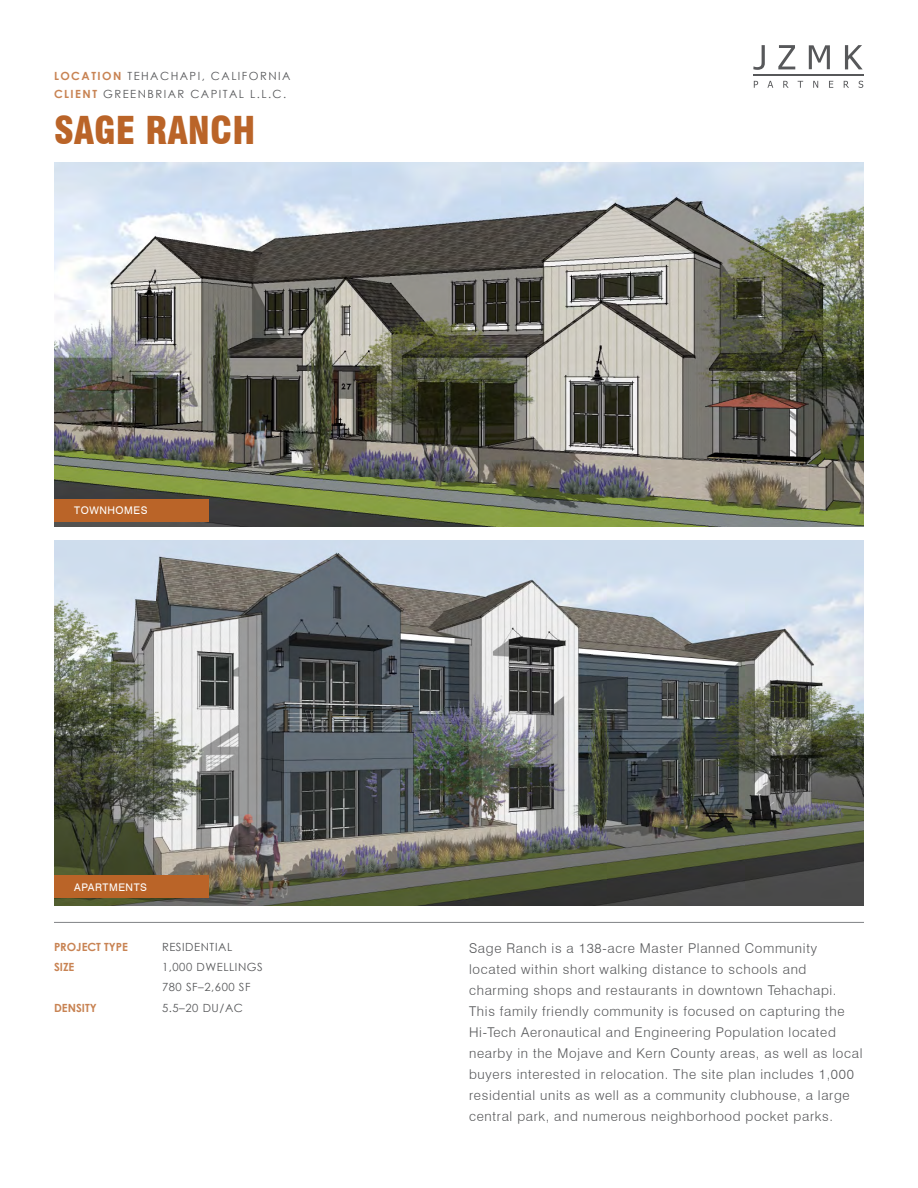
<style>
.page{position:relative;width:918px;height:1188px;background:#fff}
.page>*{position:absolute;margin:0;border:0;box-sizing:border-box;transform-origin:0 0}
.t1{font:900 condensed 37.5px "Swiss 721 BT";color:#ba6428}
.t2{font:300 13.5px/21px "Swiss 721 BT";letter-spacing:.05em;color:#57585a}
.t3{font:11.25px/18px "Century Gothic";letter-spacing:.13em;color:#57585a}
.t4{font:11.25px/20.2px "Century Gothic";letter-spacing:.05em;color:#57585a}
.t5{font:700 11.25px "Century Gothic";color:#c88353}
.t6{font:10.5px "Swiss 721 BT";letter-spacing:.05em;color:#fff}
.s1{font-weight:700;color:#c88353}
</style>
<div class="page">
<hr style="left:54px;top:922px;width:810px;height:1px;background:#808285">
<svg style="left:753px;top:45px;width:12px;height:25px"></svg>
<svg style="left:778px;top:45px;width:17px;height:24px"></svg>
<svg style="left:809px;top:45px;width:21px;height:24px"></svg>
<svg style="left:845px;top:45px;width:18px;height:24px"></svg>
<hr style="left:753px;top:75px;width:110px;height:1px;background:#57585a">
<svg style="left:754px;top:81px;width:4px;height:7px"></svg>
<svg style="left:767px;top:81px;width:6px;height:7px"></svg>
<svg style="left:783px;top:81px;width:6px;height:7px"></svg>
<svg style="left:798px;top:81px;width:5px;height:7px"></svg>
<svg style="left:813px;top:81px;width:5px;height:7px"></svg>
<svg style="left:829px;top:81px;width:4px;height:7px"></svg>
<svg style="left:844px;top:81px;width:5px;height:7px"></svg>
<svg style="left:859px;top:81px;width:4px;height:7px"></svg>
<img style="left:54px;top:162px;width:810px;height:364px">
<img style="left:54px;top:540px;width:810px;height:365px">
<div style="left:54px;top:499px;width:154px;height:23px;background:#ba6428"></div>
<div style="left:54px;top:876px;width:154px;height:22px;background:#ba6428"></div>
<p class="t3" style="left:54px;top:67px;width:238px"><span class="s1">LOCATION</span> TEHACHAPI, CALIFORNIA<br><span class="s1">CLIENT</span> GREENBRIAR CAPITAL L.L.C.</p>
<h1 class="t1" style="left:54px;top:108px;width:203px">SAGE RANCH</h1>
<p class="t6" style="left:74px;top:504px;width:75px">TOWNHOMES</p>
<p class="t6" style="left:74px;top:881px;width:74px">APARTMENTS</p>
<p class="t5" style="left:54px;top:938px;width:76px">PROJECT TYPE</p>
<p class="t4" style="left:162px;top:936px;width:72px">RESIDENTIAL</p>
<p class="t5" style="left:54px;top:958px;width:22px">SIZE</p>
<p class="t4" style="left:162px;top:957px;width:102px">1,000 DWELLINGS<br>780 SF–2,600 SF</p>
<p class="t5" style="left:54px;top:999px;width:44px">DENSITY</p>
<p class="t3" style="left:162px;top:998px;width:83px">5.5–20 DU/AC</p>
<p class="t2" style="left:469px;top:937px;width:395px">Sage Ranch is a 138-acre Master Planned Community located within short walking distance to schools and charming shops and restaurants in downtown Tehachapi.<br>This family friendly community is focused on capturing the Hi-Tech Aeronautical and Engineering Population located nearby in the Mojave and Kern County areas, as well as local buyers interested in relocation. The site plan includes 1,000 residential units as well as a community clubhouse, a large central park, and numerous neighborhood pocket parks.</p>
</div>
